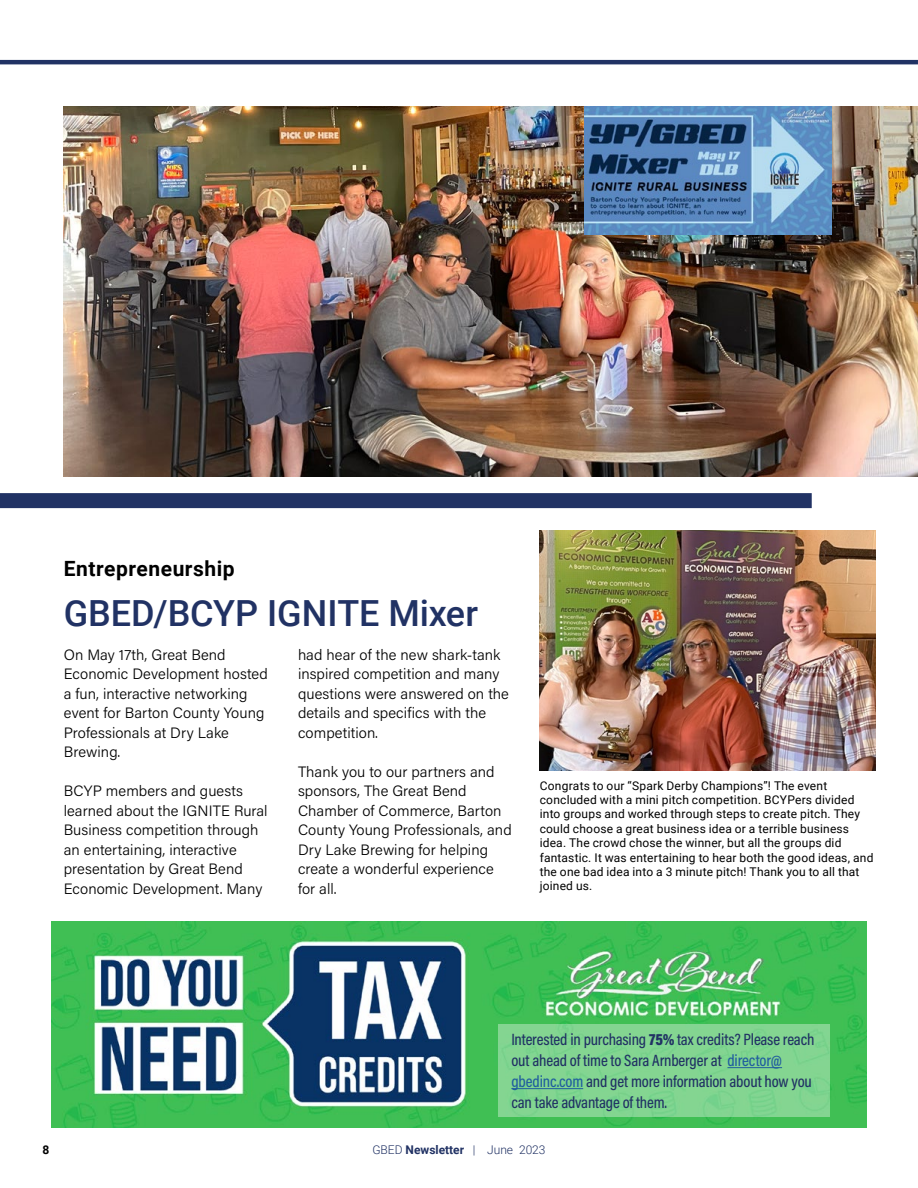
<style>
.page{position:relative;width:918px;height:1188px;background:#fff}
.page>*{position:absolute;margin:0;border:0;box-sizing:border-box;transform-origin:0 0}
.t1{font:500 36px "Roboto";color:#213264}
.t2{font:700 21px "Roboto";letter-spacing:.025em;color:#000}
.t3{font:500 16.5px/21px "Acumin Pro Cond";letter-spacing:-.01em;color:#213264}
.t4{font:300 15px/19.5px "Acumin Pro";letter-spacing:.005em;color:#000}
.t5{font:12px/14.4px "Roboto";letter-spacing:.015em;color:#000}
.t6{font:300 12px "Roboto";color:#213264}
.t7{font:700 12px "Roboto";color:#000}
.s1{font-weight:900}
.s2{color:#215e9e}
.s3{font-weight:700}
</style>
<div class="page">
<img style="left:540px;top:531px;width:336px;height:239px">
<img style="left:64px;top:106px;width:854px;height:370px">
<img style="left:585px;top:106px;width:247px;height:128px">
<div style="left:0;top:493px;width:812px;height:15px;background:#213264"></div>
<img style="left:52px;top:922px;width:814px;height:205px">
<div style="left:498px;top:1024px;width:331px;height:93px;background:#83d591"></div>
<hr style="left:727px;top:1067px;width:55px;height:1px;background:#215e9e">
<hr style="left:511px;top:1088px;width:72px;height:1px;background:#215e9e">
<hr style="left:0;top:60px;width:918px;height:4px;background:#213264">
<h2 class="t2" style="left:64px;top:554px;width:172px">Entrepreneurship</h2>
<h1 class="t1" style="left:64px;top:588px;width:416px">GBED/BCYP IGNITE Mixer</h1>
<p class="t4" style="left:64px;top:644px;width:205px">On May 17th, Great Bend<br>Economic Development hosted a fun, interactive networking event for Barton County Young<br>Professionals at Dry Lake<br>Brewing.</p>
<p class="t4" style="left:64px;top:781px;width:205px">BCYP members and guests learned about the IGNITE Rural<br>Business competition through an entertaining, interactive presentation by Great Bend<br>Economic Development. Many</p>
<p class="t4" style="left:298px;top:644px;width:212px">had hear of the new shark-tank inspired competition and many questions were answered on the details and specifics with the competition.</p>
<p class="t4" style="left:298px;top:761px;width:215px">Thank you to our partners and sponsors, The Great Bend<br>Chamber of Commerce, Barton<br>County Young Professionals, and<br>Dry Lake Brewing for helping create a wonderful experience for all.</p>
<p class="t5" style="left:540px;top:778px;width:335px">Congrats to our “Spark Derby Champions”! The event concluded with a mini pitch competition. BCYPers divided into groups and worked through steps to create pitch. They could choose a great business idea or a terrible business idea. The crowd chose the winner, but all the groups did fantastic. It was entertaining to hear both the good ideas, and the one bad idea into a 3 minute pitch! Thank you to all that joined us.</p>
<p class="t3" style="left:511px;top:1028px;width:305px">Interested in purchasing <span class="s1">75%</span> tax credits? Please reach out ahead of time to Sara Arnberger at <span class="s2">director@ gbedinc.com</span> and get more information about how you can take advantage of them.</p>
<p class="t7" style="left:43px;top:1141px;width:8px">8</p>
<p class="t6" style="left:372px;top:1141px;width:175px">GBED <span class="s3">Newsletter</span> | June 2023</p>
</div>
